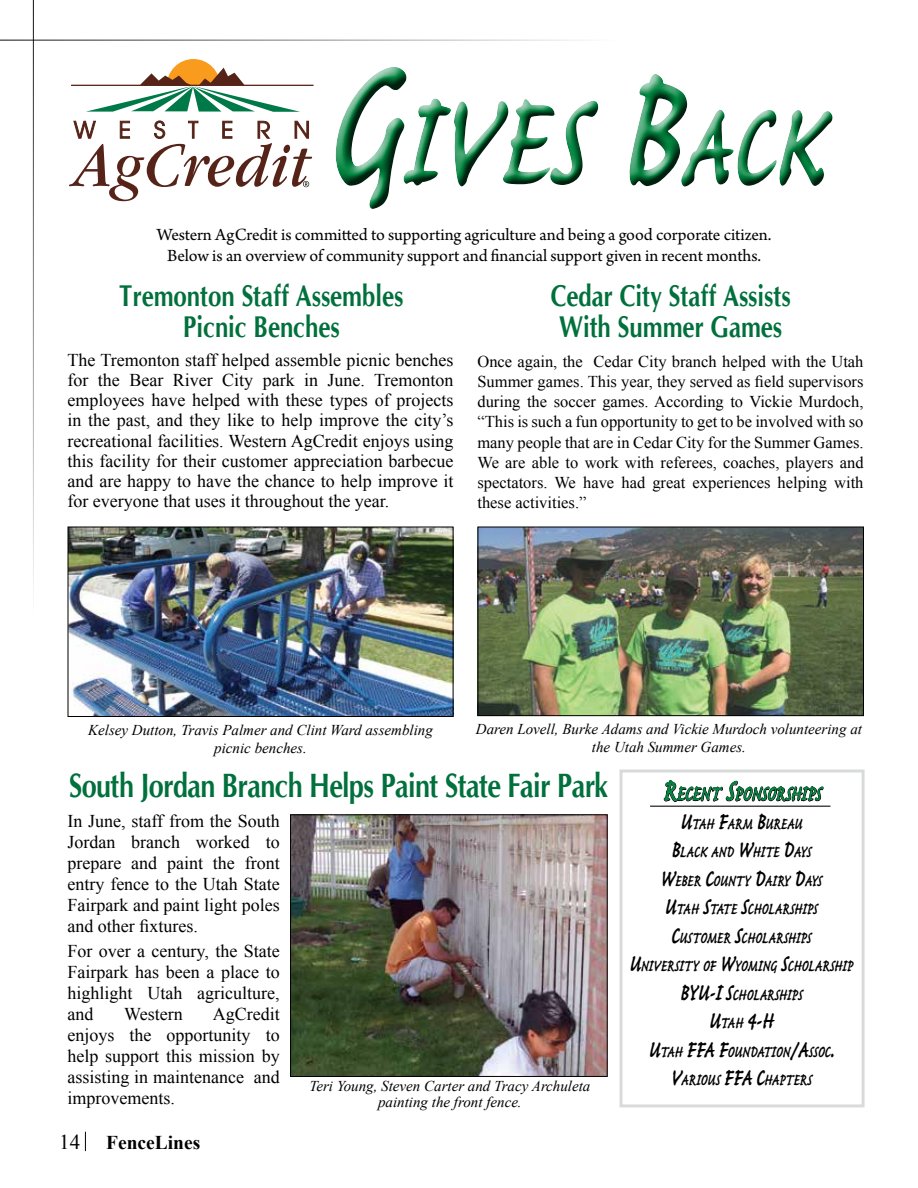
<style>
.page{position:relative;width:918px;height:1188px;background:#fff}
.page>*{position:absolute;margin:0;border:0;box-sizing:border-box;transform-origin:0 0}
.t1{font:700 174.9px "Caflisch Script Pro";color:#00833e;scale:.67 1}
.t2{font:700 33.75px "CG Omega";letter-spacing:-.02em;color:#00703c;scale:.8 1}
.t3{font:700 31.5px "Caflisch Script Pro";color:#000;scale:.67 1}
.t4{font:700 30px/31.5px "CG Omega";color:#00703c;text-align:center;scale:.8 1}
.t5{font:700 28.35px "Caflisch Script Pro";color:#00833e;scale:.67 1}
.t6{font:700 22.05px/28.5px "Caflisch Script Pro";letter-spacing:-.01em;color:#000;text-align:center;scale:.67 1}
.t7{font:700 19.5px "Times New Roman";color:#000}
.t8{font:18px/21px "Times New Roman";color:#000;text-align:justify}
.t9{font:18px/21px "Arno Pro";letter-spacing:-.005em;color:#000;text-align:center}
.t10{font:16.5px/20.2px "Times New Roman";color:#000;text-align:justify}
.t11{font:italic 15px/18px "Times New Roman";color:#000;text-align:center}
.s1{font-size:249.75px}
.s2{font-size:222.75px}
.s3{font-size:155.85px}
.s4{font-weight:400;font-size:21px}
.s5{font-size:40.5px}
.s6{font-size:31.5px}
.s7{font-size:22.05px}
</style>
<div class="page">
<svg style="left:85px;top:1132px;width:1px;height:19px"></svg>
<hr style="left:0;top:40px;width:618px;height:1px;background:#000">
<hr style="left:33px;top:0;width:1px;height:618px;background:#000">
<div style="left:333px;top:66px;width:510px;height:154px;background:#000;opacity:.75"></div>
<hr style="left:71px;top:85px;width:242px;height:1px;background:#562318">
<svg style="left:69px;top:59px;width:243px;height:142px"></svg>
<div style="left:620px;top:770px;width:245px;height:337px;border:3px solid #cbcdce"></div>
<svg style="left:663px;top:780px;width:161px;height:26px"></svg>
<hr style="left:650px;top:806px;width:180px;height:1px;background:#000">
<img style="left:70px;top:528px;width:382px;height:187px">
<div style="left:68px;top:526px;width:386px;height:191px;border:1px solid #000"></div>
<img style="left:292px;top:817px;width:313px;height:258px">
<div style="left:290px;top:815px;width:317px;height:262px;border:1px solid #000"></div>
<img style="left:479px;top:528px;width:383px;height:186px">
<div style="left:477px;top:526px;width:387px;height:190px;border:1px solid #000"></div>
<h1 class="t1" style="left:322px;top:51px;width:750px"><span class="s1">G</span>ives <span class="s2">B</span><span class="s3">ack</span></h1>
<p class="t9" style="left:157px;top:225px;width:616px">Western AgCredit is committed to supporting agriculture and being a good corporate citizen.<br>Below is an overview of community support and financial support given in recent months.</p>
<h3 class="t4" style="left:119px;top:280px;width:357px">Tremonton Staff Assembles<br>Picnic Benches</h3>
<p class="t8" style="left:68px;top:349px;width:388px;line-height:20.2px">The Tremonton staff helped assemble picnic benches for the Bear River City park in June. Tremonton employees have helped with these types of projects in the past, and they like to help improve the city’s recreational facilities. Western AgCredit enjoys using this facility for their customer appreciation barbecue and are happy to have the chance to help improve it for everyone that uses it throughout the year.</p>
<h3 class="t4" style="left:551px;top:280px;width:302px;text-align:left">Cedar City Staff Assists<br>With Summer Games</h3>
<p class="t10" style="left:477px;top:351px;width:388px">Once again, the Cedar City branch helped with the Utah Summer games. This year, they served as field supervisors during the soccer games. According to Vickie Murdoch, “This is such a fun opportunity to get to be involved with so many people that are in Cedar City for the Summer Games.<br>We are able to work with referees, coaches, players and spectators. We have had great experiences helping with these activities.”</p>
<p class="t11" style="left:88px;top:720px;width:346px">Kelsey Dutton, Travis Palmer and Clint Ward assembling picnic benches.</p>
<p class="t11" style="left:476px;top:719px;width:388px">Daren Lovell, Burke Adams and Vickie Murdoch volunteering at the Utah Summer Games.</p>
<h2 class="t2" style="left:69px;top:764px;width:675px">South Jordan Branch Helps Paint State Fair Park</h2>
<p class="t8" style="left:68px;top:810px;width:214px">In June, staff from the South Jordan branch worked to prepare and paint the front entry fence to the Utah State Fairpark and paint light poles and other fixtures.</p>
<p class="t8" style="left:68px;top:940px;width:214px">For over a century, the State Fairpark has been a place to highlight Utah agriculture, and</p>
<p class="t8" style="left:68px;top:1003px;width:214px;text-indent:145px">AgCredit enjoys the opportunity to help support this mission by assisting in maintenance and improvements.</p>
<p class="t8" style="left:124px;top:1003px;width:60px">Western</p>
<p class="t7" style="left:59px;top:1129px;width:143px"><span class="s4">14</span> FenceLines</p>
<p class="t11" style="left:309px;top:1077px;width:282px;line-height:16.5px">Teri Young, Steven Carter and Tracy Archuleta painting the front fence.</p>
<h3 class="t5" style="left:662px;top:779px;width:241px"><span class="s5">R</span>ecent <span class="s5">S</span>ponsorships</h3>
<p class="t6" style="left:629px;top:812px;width:336px"><span class="s6">U</span>tah <span class="s6">F</span>arm <span class="s6">B</span>ureau<br><span class="s6">B</span>lack and <span class="s6">W</span>hite <span class="s6">D</span>ays<br><span class="s6">W</span>eber <span class="s6">C</span>ounty <span class="s6">D</span>airy <span class="s6">D</span>ays<br><span class="s6">U</span>tah <span class="s6">S</span>tate <span class="s6">S</span>cholarships<br><span class="s6">C</span>us tomer <span class="s6">S</span>cholarships<br><span class="s6">U</span>niversity of <span class="s6">W</span>yoming <span class="s6">S</span>cholarship<br><span class="s6">BYU-I S</span>cholarships</p>
<h3 class="t3" style="left:709px;top:1004px;width:98px">U<span class="s7">tah</span> 4-H</h3>
<p class="t6" style="left:648px;top:1040px;width:279px"><span class="s6">U</span>tah <span class="s6">FFA F</span>oundation<span class="s6">/A</span>ssoc<span class="s6">.<br>V</span>arious <span class="s6">FFA C</span>hapters</p>
</div>
